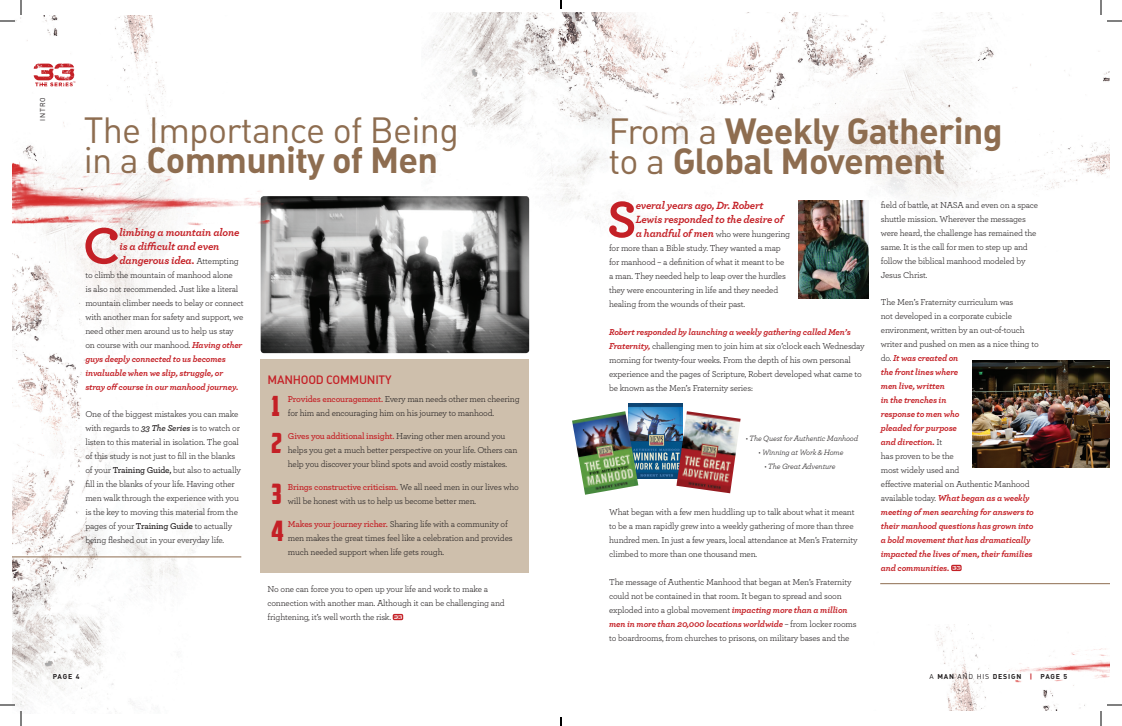
<style>
.page{position:relative;width:1122px;height:726px;background:#fff}
.page>*{position:absolute;margin:0;border:0;box-sizing:border-box;transform-origin:0 0}
.t1{font:700 53.6px "Archer";color:#c42026}
.t2{font:36px/30px "DIN Bold Alternate";letter-spacing:-.025em;color:#8e6d50}
.t3{font:36px "DIN Regular Alternate";letter-spacing:-.02em;color:#8e6d50}
.t4{font:28.3px "American Captain";color:#c42026}
.t5{font:28px "American Captain";color:#c42026}
.t6{font:12px "DIN Medium Alternate";letter-spacing:-.02em;color:#c42026}
.t7{font:italic 700 11px/14px "Archer";letter-spacing:-.02em;color:#c42026}
.t8{font:9px/14px "Archer";letter-spacing:-.02em;color:#231f20}
.t9{font:italic 700 9px/14px "Archer";letter-spacing:-.02em;color:#c42026}
.t10{font:italic 8px "Archer";letter-spacing:-.02em;color:#231f20}
.t11{font:7px "DIN Bold Alternate";letter-spacing:.12em;color:#231f20}
.t12{font:7px "DIN Regular Alternate";color:#231f20}
.t13{font:700 7px "DIN";color:#231f20}
.s1{font-family:"DIN Regular Alternate"}
.s2{font-weight:400;font-style:normal;font-size:9px;color:#231f20}
.s3{font-weight:700;font-style:italic;color:#c42026}
.s4{font-weight:600;font-style:italic}
.s5{font-weight:600}
.s6{font-weight:600;color:#c42026}
.s7{font-weight:700;font-style:italic;font-size:11px;color:#c42026}
.s8{font-weight:400;font-style:normal;color:#231f20}
.s9{color:#c42026}
.s10{font-family:"DIN";font-weight:700}
</style>
<div class="page">
<img style="left:935px;top:624px;width:150px;height:86px">
<img style="left:424px;top:12px;width:686px;height:240px">
<img style="left:12px;top:15px;width:216px;height:697px">
<img style="left:260px;top:185px;width:284px;height:179px">
<img style="left:261px;top:196px;width:268px;height:157px">
<img style="left:799px;top:200px;width:69px;height:99px">
<img style="left:12px;top:137px;width:278px;height:107px">
<img style="left:1005px;top:633px;width:105px;height:53px">
<svg style="left:34px;top:64px;width:41px;height:22px"></svg>
<svg style="left:951px;top:565px;width:11px;height:6px"></svg>
<svg style="left:952px;top:566px;width:9px;height:4px"></svg>
<hr style="left:12px;top:557px;width:229px;height:1px;background:#8e6d50">
<hr style="left:880px;top:583px;width:230px;height:1px;background:#8e6d50">
<img style="left:972px;top:361px;width:138px;height:107px">
<div style="left:261px;top:359px;width:268px;height:214px;background:#cebfac"></div>
<div style="left:393px;top:614px;width:10px;height:6px;background:#c42026;border-radius:2px"></div>
<svg style="left:394px;top:615px;width:8px;height:4px"></svg>
<img style="left:628px;top:404px;width:54px;height:75px">
<img style="left:572px;top:411px;width:66px;height:84px">
<img style="left:676px;top:411px;width:65px;height:82px">
<svg style="left:0;top:0;width:22px;height:22px"></svg>
<svg style="left:0;top:704px;width:22px;height:22px"></svg>
<svg style="left:1100px;top:0;width:22px;height:22px"></svg>
<svg style="left:1100px;top:704px;width:22px;height:22px"></svg>
<svg style="left:560px;top:0;width:2px;height:9px"></svg>
<svg style="left:560px;top:717px;width:2px;height:9px"></svg>
<p class="t12" style="left:38px;top:121px;width:24px;rotate:-90deg">intro</p>
<h2 class="t3" style="left:84px;top:108px;width:377px">The I mportance of Being</h2>
<h2 class="t2" style="left:84px;top:144px;width:356px"><span class="s1">in a</span> Community of Men</h2>
<h1 class="t1" style="left:83px;top:203px;width:39px">C</h1>
<p class="t7" style="left:119px;top:224px;width:122px">limbing a mountain alone is a difficult and even dangerous idea. <span class="s2">Attempting</span></p>
<p class="t8" style="left:85px;top:267px;width:160px">to climb the mountain of manhood alone<br>is also not recommended. Just like a literal mountain climber needs to belay or connect with another man for safety and support, we need other men around us to help us stay on course with our manhood. <span class="s3">Having other guys deeply connected to us becomes invaluable when we slip, struggle, or stray off course in our manhood journey.</span></p>
<p class="t8" style="left:85px;top:407px;width:157px">One of the biggest mistakes you can make with regards to <span class="s4">33 The Series</span> is to watch or listen to this material in isolation. The goal of this study is not just to fill in the blanks of your <span class="s5">Training Guide,</span> but also to actually fill in the blanks of your life. Having other men walk through the experience with you is the key to moving this material from the pages of your <span class="s5">Training Guide</span> to actually being fleshed out in your everyday life.</p>
<h3 class="t6" style="left:268px;top:372px;width:126px">MANHOOD COMMUNITY</h3>
<h3 class="t5" style="left:271px;top:396px;width:10px">1</h3>
<p class="t8" style="left:288px;top:392px;width:233px"><span class="s6">Provides encouragement.</span> Every man needs other men cheering for him and encouraging him on his journey to manhood.</p>
<h3 class="t5" style="left:271px;top:433px;width:13px">2</h3>
<p class="t8" style="left:288px;top:429px;width:231px"><span class="s6">Gives you additional insight.</span> Having other men around you helps you get a much better perspective on your life. Others can help you discover your blind spots and avoid costly mistakes.</p>
<h3 class="t4" style="left:271px;top:484px;width:12px">3</h3>
<p class="t8" style="left:288px;top:480px;width:232px"><span class="s6">Brings constructive criticism.</span> We all need men in our lives who will be honest with us to help us become better men.</p>
<h3 class="t4" style="left:271px;top:521px;width:14px">4</h3>
<p class="t8" style="left:288px;top:517px;width:226px"><span class="s6">Makes your journey richer.</span> Sharing life with a community of men makes the great times feel like a celebration and provides much needed support when life gets rough.</p>
<p class="t8" style="left:268px;top:582px;width:239px">No one can force you to open up your life and work to make a connection with another man. Although it can be challenging and frightening, it’s well worth the risk.</p>
<h2 class="t2" style="left:609px;top:114px;width:396px"><span class="s1">From a</span> Weekly Gathering <span class="s1">to a</span> Global Movement</h2>
<h1 class="t1" style="left:607px;top:177px;width:31px">S</h1>
<p class="t7" style="left:636px;top:198px;width:149px">everal years ago, Dr. Robert<br>Lewis responded to the desire of</p>
<p class="t8" style="left:609px;top:227px;width:183px;text-indent:27px"><span class="s7">a handful of men</span> who were hungering for more than a Bible study. They wanted a map for manhood – a definition of what it meant to be a man. They needed help to leap over the hurdles they were encountering in life and they needed healing from the wounds of their past.</p>
<p class="t8" style="left:609px;top:324px;width:257px"><span class="s3">Robert responded by launching a weekly gathering called Men’s Fraternity,</span> challenging men to join him at six o’clock each Wednesday morning for twenty-four weeks. From the depth of his own personal experience and the pages of Scripture, Robert developed what came to be known as the Men’s Fraternity series:</p>
<p class="t10" style="left:746px;top:433px;width:114px">• The Quest for Authentic Manhood</p>
<p class="t10" style="left:759px;top:447px;width:86px">• Winning at Work &amp; Home</p>
<p class="t10" style="left:764px;top:461px;width:73px">• The Great Adventure</p>
<p class="t8" style="left:609px;top:505px;width:250px">What began with a few men huddling up to talk about what it meant to be a man rapidly grew into a weekly gathering of more than three hundred men. In just a few years, local attendance at Men’s Fraternity climbed to more than one thousand men.</p>
<p class="t8" style="left:609px;top:574px;width:249px">The message of Authentic Manhood that began at Men’s Fraternity could not be contained in that room. It began to spread and soon exploded into a global movement <span class="s3">impacting more than a million men in more than 20,000 locations worldwide</span> – from locker rooms to boardrooms, from churches to prisons, on military bases and the</p>
<p class="t8" style="left:881px;top:197px;width:159px">field of battle, at NASA and even on a space shuttle mission. Wherever the messages were heard, the challenge has remained the same. It is the call for men to step up and follow the biblical manhood modeled by Jesus Christ.</p>
<p class="t9" style="left:881px;top:294px;width:159px"><span class="s8">The Men’s Fraternity curriculum was<br>not developed in a corporate cubicle environment, written by an out-of-touch writer and pushed on men as a nice thing to do.</span> It was created on<br>the front lines where<br>men live, written<br>in the trenches in<br>response to men who<br>pleaded for purpose<br>and direction. <span class="s8">It<br>has proven to be the<br>most widely used and<br>effective material on Authentic Manhood available today.</span> What began as a weekly meeting of men searching for answers to their manhood questions has grown into a bold movement that has dramatically impacted the lives of men, their families and communities.</p>
<p class="t13" style="left:53px;top:671px;width:28px">PAGE 4</p>
<p class="t11" style="left:930px;top:671px;width:139px"><span class="s1">a</span> man <span class="s1">and his</span> design <span class="s9">|</span> <span class="s10">PAGE 5</span></p>
</div>
